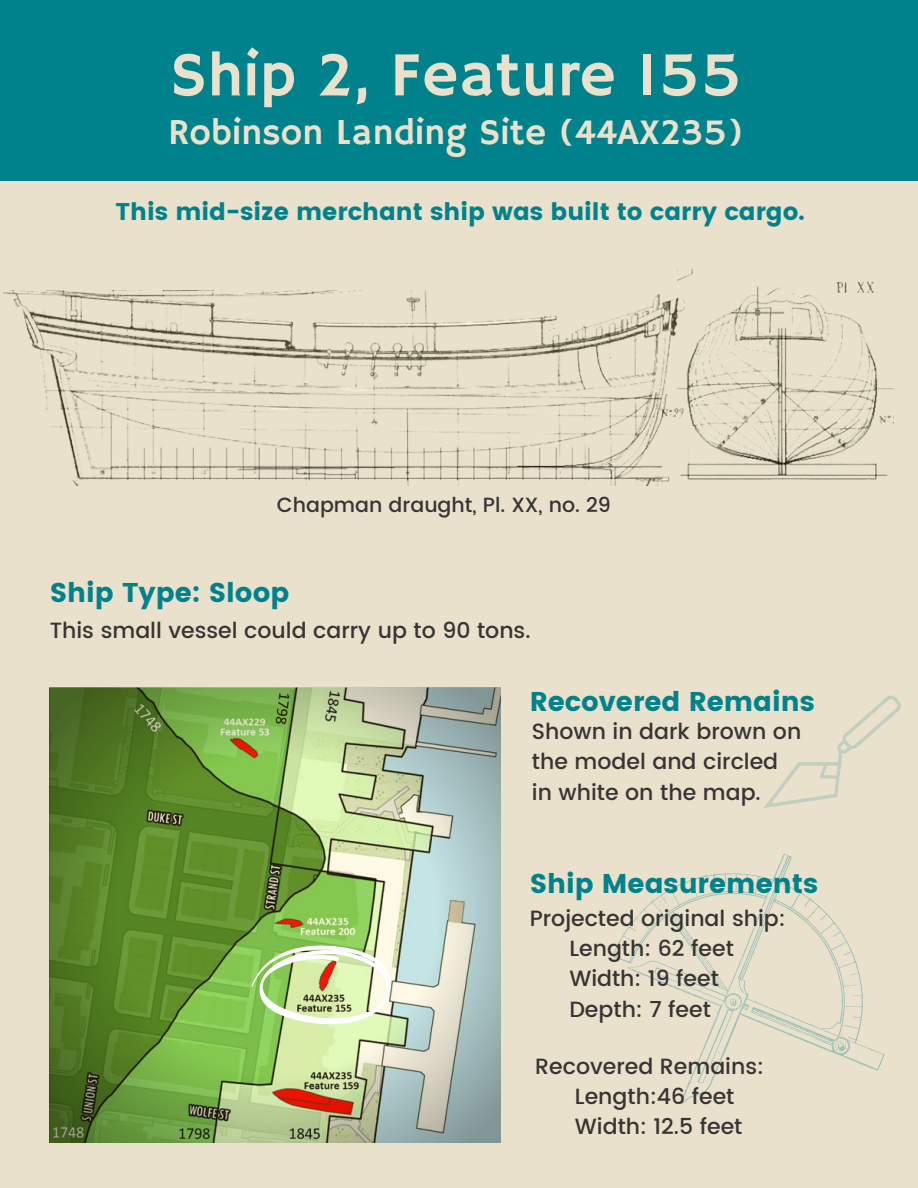
<style>
.page{position:relative;width:918px;height:1188px;background:#eae1cc}
.page>*{position:absolute;margin:0;border:0;box-sizing:border-box;transform-origin:0 0}
.t1{font:63px "Hammersmith One";color:#eae1cc}
.t2{font:36.6px "Hammersmith One";color:#eae1cc}
.t3{font:27.15px "Poppins";color:#00828c}
.t4{font:24.15px "Poppins";color:#00828c}
.t5{font:500 22.05px/30.3px "Poppins";color:#373435}
.t6{font:500 20.55px "Poppins";color:#373435}
</style>
<div class="page">
<div style="left:0;top:0;width:918px;height:180px;background:#00828c"></div>
<img style="left:50px;top:688px;width:451px;height:454px">
<svg style="left:252px;top:945px;width:139px;height:79px;background:#c7dba3"></svg>
<svg style="left:639px;top:854px;width:246px;height:250px"></svg>
<svg style="left:739px;top:884px;width:6px;height:3px"></svg>
<svg style="left:853px;top:994px;width:6px;height:3px"></svg>
<svg style="left:851px;top:983px;width:9px;height:4px"></svg>
<svg style="left:700px;top:878px;width:7px;height:8px"></svg>
<svg style="left:612px;top:897px;width:101px;height:76px"></svg>
<svg style="left:853px;top:1015px;width:7px;height:5px"></svg>
<svg style="left:776px;top:885px;width:6px;height:14px"></svg>
<svg style="left:752px;top:919px;width:13px;height:30px"></svg>
<svg style="left:834px;top:1034px;width:13px;height:19px"></svg>
<svg style="left:794px;top:1030px;width:31px;height:11px"></svg>
<svg style="left:729px;top:998px;width:9px;height:11px"></svg>
<svg style="left:764px;top:695px;width:137px;height:113px"></svg>
<img style="left:677px;top:269px;width:216px;height:211px">
<img style="left:4px;top:290px;width:690px;height:195px">
<svg style="left:4px;top:304px;width:73px;height:182px"></svg>
<h1 class="t1" style="left:170px;top:39px;width:573px">Ship 2, Feature 155</h1>
<h2 class="t2" style="left:168px;top:111px;width:577px">Robinson Landing Site (44AX235)</h2>
<p class="t4" style="left:116px;top:198px;width:691px">This mid-size merchant ship was built to carry cargo.</p>
<p class="t6" style="left:277px;top:493px;width:336px">Chapman draught, Pl. XX, no. 29</p>
<p class="t3" style="left:50px;top:577px;width:241px">Ship Type: Sloop</p>
<p class="t5" style="left:50px;top:615px;width:482px">This small vessel could carry up to 90 tons.</p>
<p class="t3" style="left:530px;top:686px;width:287px">Recovered Remains</p>
<p class="t5" style="left:532px;top:716px;width:271px">Shown in dark brown on the model and circled in white on the map.</p>
<p class="t3" style="left:530px;top:868px;width:290px">Ship Measurements</p>
<p class="t5" style="left:569px;top:903px;width:218px;text-indent:-40px">Projected original ship:<br>Length: 62 feet<br>Width: 19 feet<br>Depth: 7 feet</p>
<p class="t5" style="left:575px;top:1051px;width:190px;text-indent:-40px">Recovered Remains:<br>Length:46 feet<br>Width: 12.5 feet</p>
</div>
